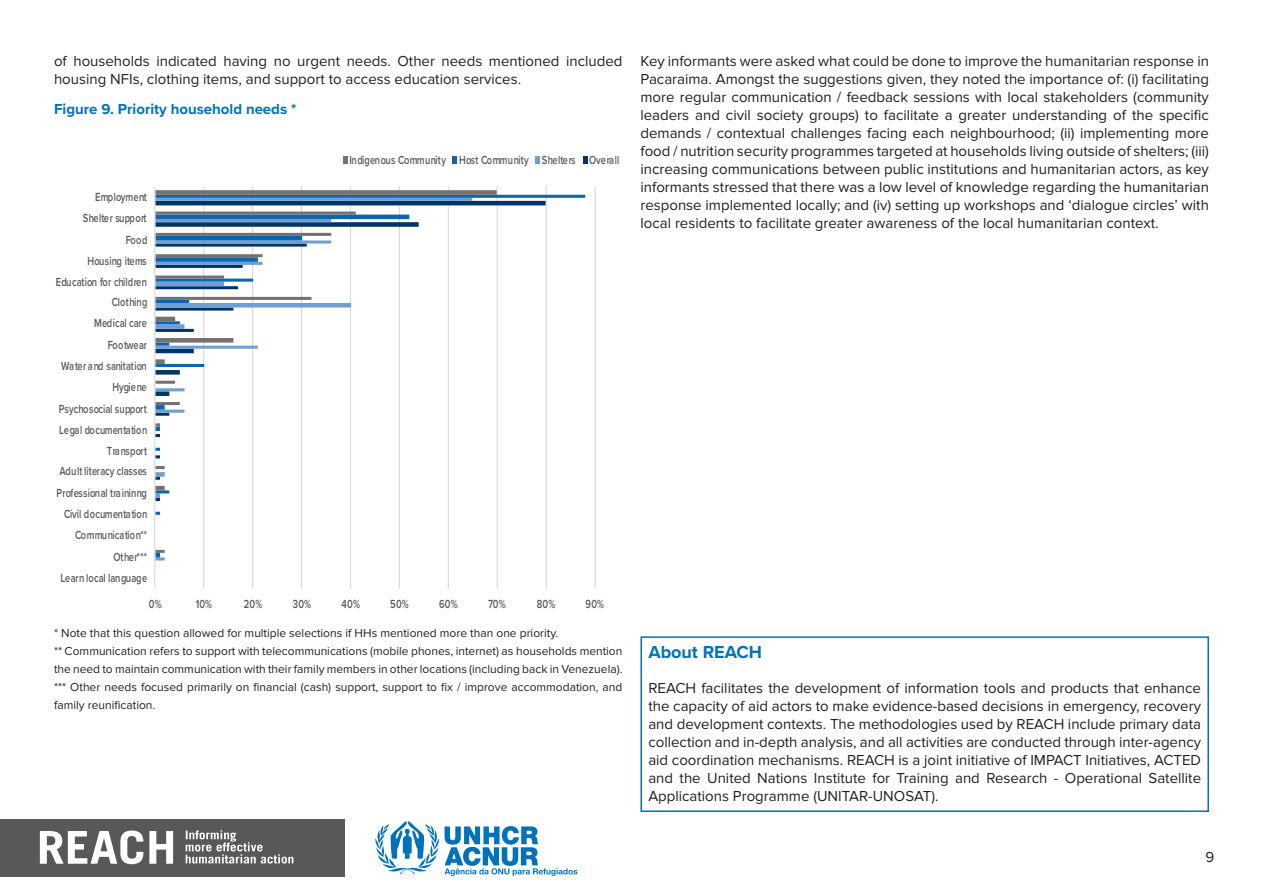
<style>
.page{position:relative;width:1263px;height:893px;background:#fff}
.page>*{position:absolute;margin:0;border:0;box-sizing:border-box;transform-origin:0 0}
.Section_subheadings{font:700 18px "Proxima Nova";color:#0072bc}
.Main_text{font:15px/18px "Proxima Nova";color:#231f20;text-align:justify}
.Section_Headings{font:15px/18px "Proxima Nova";color:#231f20}
.Main_text-2{font:700 15px "Proxima Nova";color:#0072bc}
.t1{font:600 12.15px "Proxima Nova";letter-spacing:.01em;color:#595959;scale:.76 1}
.t2{font:600 12.15px "Proxima Nova";letter-spacing:.03em;color:#595959;scale:.76 1}
.Main_text-3{font:12px/18px "Proxima Nova";color:#231f20}
</style>
<div class="page">
<div style="left:0;top:819px;width:344px;height:58px;background:#57585a"></div>
<svg style="left:40px;top:830px;width:133px;height:34px"></svg>
<svg style="left:186px;top:830px;width:107px;height:33px"></svg>
<svg style="left:375px;top:821px;width:202px;height:55px"></svg>
<div style="left:640px;top:636px;width:569px;height:176px;border:2px solid #0072bc"></div>
<hr style="left:203px;top:186px;width:1px;height:403px;background:#d9d9d9">
<hr style="left:252px;top:186px;width:1px;height:403px;background:#d9d9d9">
<hr style="left:301px;top:186px;width:1px;height:403px;background:#d9d9d9">
<hr style="left:350px;top:186px;width:1px;height:403px;background:#d9d9d9">
<hr style="left:399px;top:186px;width:1px;height:403px;background:#d9d9d9">
<hr style="left:448px;top:186px;width:1px;height:403px;background:#d9d9d9">
<hr style="left:497px;top:186px;width:1px;height:403px;background:#d9d9d9">
<hr style="left:545px;top:186px;width:2px;height:403px;background:#d9d9d9">
<hr style="left:594px;top:186px;width:2px;height:403px;background:#d9d9d9">
<svg style="left:155px;top:195px;width:430px;height:362px"></svg>
<svg style="left:155px;top:190px;width:342px;height:363px"></svg>
<hr style="left:154px;top:186px;width:1px;height:403px;background:#d9d9d9">
<svg style="left:343px;top:157px;width:5px;height:7px"></svg>
<svg style="left:452px;top:157px;width:5px;height:7px"></svg>
<svg style="left:535px;top:157px;width:5px;height:7px"></svg>
<svg style="left:583px;top:157px;width:4px;height:7px"></svg>
<p class="Section_Headings" style="left:54px;top:52px;width:570px">of households indicated having no urgent needs. Other needs mentioned included housing NFIs, clothing items, and support to access education services.</p>
<p class="Main_text-2" style="left:54px;top:98px;width:244px">Figure 9. Priority household needs *</p>
<p class="t1" style="left:95px;top:188px;width:70px">Employment</p>
<p class="t1" style="left:83px;top:209px;width:85px">Shelter support</p>
<p class="t1" style="left:126px;top:230px;width:30px">Food</p>
<p class="t1" style="left:87px;top:252px;width:79px">Housing items</p>
<p class="t1" style="left:56px;top:273px;width:122px">Education for children</p>
<p class="t1" style="left:112px;top:293px;width:48px">Clothing</p>
<p class="t1" style="left:94px;top:314px;width:71px">Medical care</p>
<p class="t1" style="left:108px;top:336px;width:53px">Footwear</p>
<p class="t1" style="left:61px;top:357px;width:114px">Water and sanitation</p>
<p class="t1" style="left:112px;top:378px;width:47px">Hygiene</p>
<p class="t1" style="left:59px;top:400px;width:117px">Psychosocial support</p>
<p class="t1" style="left:59px;top:421px;width:117px">Legal documentation</p>
<p class="t2" style="left:107px;top:442px;width:54px">Transport</p>
<p class="t1" style="left:60px;top:462px;width:116px">Adult literacy classes</p>
<p class="t1" style="left:57px;top:483px;width:120px">Professional traininng</p>
<p class="t1" style="left:64px;top:505px;width:111px">Civil documentation</p>
<p class="t1" style="left:75px;top:526px;width:96px">Communication**</p>
<p class="t1" style="left:114px;top:547px;width:46px">Other***</p>
<p class="t1" style="left:60px;top:569px;width:116px">Learn local language</p>
<p class="t1" style="left:349px;top:151px;width:357px">Indigenous Community Host Community Shelters Overall</p>
<p class="t1" style="left:149px;top:595px;width:18px">0%</p>
<p class="t1" style="left:196px;top:595px;width:23px">10%</p>
<p class="t1" style="left:244px;top:595px;width:26px">20%</p>
<p class="t1" style="left:293px;top:595px;width:26px">30%</p>
<p class="t1" style="left:341px;top:595px;width:26px">40%</p>
<p class="t1" style="left:390px;top:595px;width:26px">50%</p>
<p class="t1" style="left:439px;top:595px;width:26px">60%</p>
<p class="t1" style="left:488px;top:595px;width:24px">70%</p>
<p class="t1" style="left:537px;top:595px;width:26px">80%</p>
<p class="t1" style="left:585px;top:595px;width:26px">90%</p>
<p class="Main_text-3" style="left:54px;top:624px;width:506px">* Note that this question allowed for multiple selections if HHs mentioned more than one priority.</p>
<p class="Main_text-3" style="left:54px;top:642px;width:570px">** Communication refers to support with telecommunications (mobile phones, internet) as households mention the need to maintain communication with their family members in other locations (including back in Venezuela).</p>
<p class="Main_text-3" style="left:54px;top:678px;width:570px">*** Other needs focused primarily on financial (cash) support, support to fix / improve accommodation, and family reunification.</p>
<p class="Main_text" style="left:640px;top:52px;width:570px">Key informants were asked what could be done to improve the humanitarian response in Pacaraima. Amongst the suggestions given, they noted the importance of: (i) facilitating more regular communication / feedback sessions with local stakeholders (community leaders and civil society groups) to facilitate a greater understanding of the specific demands / contextual challenges facing each neighbourhood; (ii) implementing more food / nutrition security programmes targeted at households living outside of shelters; (iii) increasing communications between public institutions and humanitarian actors, as key informants stressed that there was a low level of knowledge regarding the humanitarian response implemented locally; and (iv) setting up workshops and ‘dialogue circles’ with local residents to facilitate greater awareness of the local humanitarian context.</p>
<p class="Section_subheadings" style="left:648px;top:639px;width:115px">About REACH</p>
<p class="Main_text" style="left:648px;top:680px;width:554px">REACH facilitates the development of information tools and products that enhance the capacity of aid actors to make evidence-based decisions in emergency, recovery and development contexts. The methodologies used by REACH include primary data collection and in-depth analysis, and all activities are conducted through inter-agency aid coordination mechanisms. REACH is a joint initiative of IMPACT Initiatives, ACTED and the United Nations Institute for Training and Research - Operational Satellite Applications Programme (UNITAR-UNOSAT).</p>
<p class="Main_text" style="left:1205px;top:848px;width:10px">9</p>
</div>
